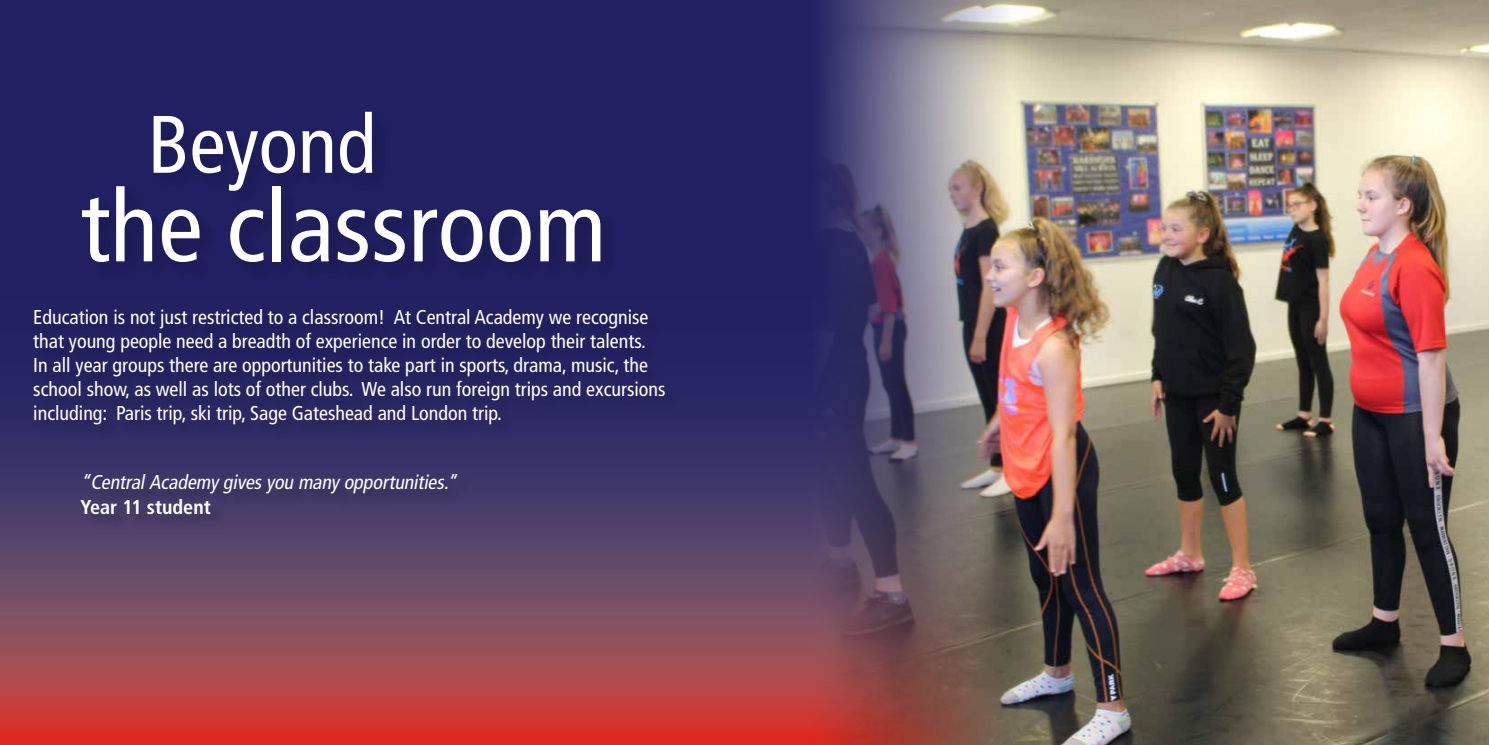
<style>
.page{position:relative;width:1489px;height:745px;background:#fff}
.page>*{position:absolute;margin:0;border:0;box-sizing:border-box;transform-origin:0 0}
.t1{font:condensed 100px "Frutiger LT";color:#fff}
.t2{font:condensed 81.25px "Frutiger LT";color:#fff}
.t3{font:condensed 20px/24px "Frutiger LT";color:#fff}
.t4{font:italic condensed 20px "Frutiger LT";color:#fff}
.t5{font:700 condensed 20px "Frutiger LT";color:#fff}
</style>
<div class="page">
<img style="left:1350px;top:0;width:138px;height:744px">
<img style="left:1178px;top:0;width:172px;height:744px">
<img style="left:0;top:0;width:1178px;height:744px">
<div style="left:150px;top:109px;width:242px;height:101px;background:#1f1e5d"></div>
<div style="left:79px;top:183px;width:542px;height:99px;background:#201f5f"></div>
<div style="left:35px;top:310px;width:645px;height:130px;background:#252361"></div>
<div style="left:84px;top:476px;width:390px;height:54px;background:#443a68"></div>
<h2 class="t2" style="left:147px;top:97px;width:230px">Beyond</h2>
<h1 class="t1" style="left:80px;top:168px;width:527px">the classroom</h1>
<p class="t3" style="left:33px;top:304px;width:633px">Education is not just restricted to a classroom! At Central Academy we recognise that young people need a breadth of experience in order to develop their talents.<br>In all year groups there are opportunities to take part in sports, drama, music, the school show, as well as lots of other clubs. We also run foreign trips and excursions including: Paris trip, ski trip, Sage Gateshead and London trip.</p>
<p class="t4" style="left:80px;top:469px;width:382px">“CentralAcademy givesyou many opportunities.”</p>
<p class="t5" style="left:80px;top:494px;width:132px">Year 11 student</p>
</div>
